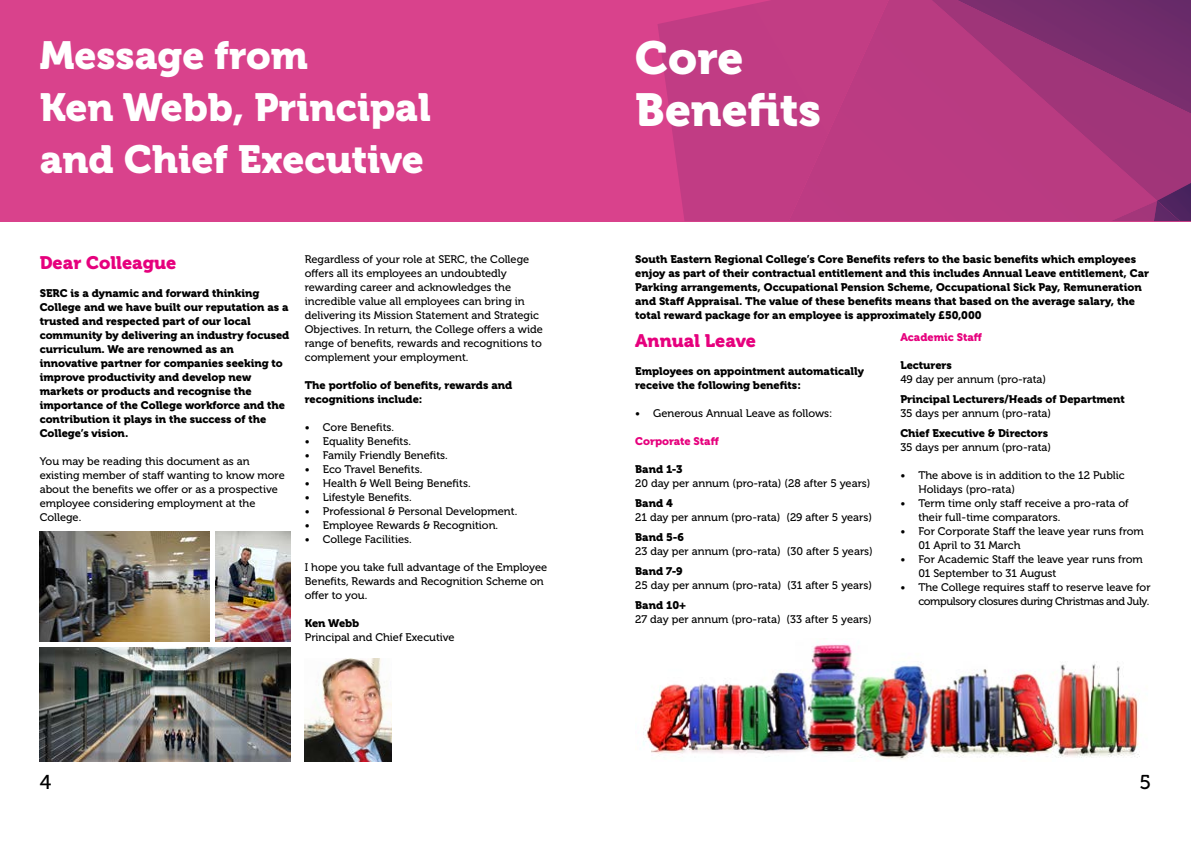
<style>
.page{position:relative;width:1191px;height:842px;background:#fff}
.page>*{position:absolute;margin:0;border:0;box-sizing:border-box;transform-origin:0 0}
.Heading_2{font:46px "Museo 900";color:#fff}
.Heading_2-2{font:39px "Museo 900";color:#fff}
.t1{font:20px "Museo 500";color:#000}
.Heading_3{font:18px "Museo 900";color:#e6007d}
.Main{font:11px/14px "Museo 500";color:#000}
.Paragraph_Style_1{font:11px/14px "Museo 900";color:#000}
.Main-2{font:11px/14px "Museo 900";color:#000}
.Main-3{font:11px/14px "Museo 500";letter-spacing:-.035em;color:#000;text-align:right}
.Paragraph_Style_1-2{font:11px "Museo 900";color:#e6007d}
.s1{font-family:"Museo 900"}
.s2{font-family:"Museo 500"}
</style>
<div class="page">
<svg style="left:0;top:0;width:1191px;height:221px;fill:#d9428c"></svg>
<img style="left:40px;top:531px;width:170px;height:111px">
<img style="left:215px;top:531px;width:76px;height:111px">
<img style="left:40px;top:648px;width:251px;height:113px">
<img style="left:305px;top:658px;width:86px;height:104px">
<img style="left:643px;top:644px;width:497px;height:116px">
<h2 class="Heading_2-2" style="left:40px;top:33px;width:270px">Message from</h2>
<h2 class="Heading_2-2" style="left:40px;top:85px;width:392px">Ken Webb, Principal</h2>
<h2 class="Heading_2-2" style="left:40px;top:137px;width:386px">and Chief Executive</h2>
<h3 class="Heading_3" style="left:40px;top:252px;width:138px">Dear Colleague</h3>
<p class="Paragraph_Style_1" style="left:40px;top:286px;width:251px">SERC is a dynamic and forward thinking College and we have built our reputation as a trusted and respected part of our local community by delivering an industry focused curriculum. We are renowned as an innovative partner for companies seeking to improve productivity and develop new markets or products and recognise the importance of the College workforce and the contribution it plays in the success of the College’s vision.</p>
<p class="Main" style="left:40px;top:454px;width:246px">You may be reading this document as an existing member of staff wanting to know more about the benefits we offer or as a prospective employee considering employment at the College.</p>
<p class="Main" style="left:305px;top:253px;width:239px">Regardless of your role at SERC, the College offers all its employees an undoubtedly rewarding career and acknowledges the incredible value all employees can bring in delivering its Mission Statement and Strategic Objectives. In return, the College offers a wide range of benefits, rewards and recognitions to complement your employment.</p>
<p class="Paragraph_Style_1" style="left:305px;top:379px;width:209px">The portfolio of benefits, rewards and recognitions include:</p>
<p class="Main" style="left:305px;top:421px;width:91px">• Core Benefits.</p>
<p class="Main" style="left:305px;top:435px;width:108px">• Equality Benefits.</p>
<p class="Main" style="left:305px;top:449px;width:144px">• Family Friendly Benefits.</p>
<p class="Main" style="left:305px;top:463px;width:119px">• Eco Travel Benefits.</p>
<p class="Main" style="left:305px;top:477px;width:167px">• Health &amp; Well Being Benefits.</p>
<p class="Main" style="left:305px;top:491px;width:108px">• Lifestyle Benefits.</p>
<p class="Main" style="left:305px;top:505px;width:214px">• Professional &amp; Personal Development.</p>
<p class="Main" style="left:305px;top:519px;width:195px">• Employee Rewards &amp; Recognition.</p>
<p class="Main" style="left:305px;top:533px;width:108px">• College Facilities.</p>
<p class="Main" style="left:305px;top:561px;width:244px">I hope you take full advantage of the Employee<br>Benefits, Rewards and Recognition Scheme on offer to you.</p>
<p class="Paragraph_Style_1" style="left:305px;top:617px;width:56px">Ken Webb</p>
<p class="Main" style="left:305px;top:631px;width:151px">Principal and Chief Executive</p>
<h3 class="t1" style="left:40px;top:771px;width:13px">4</h3>
<h2 class="Heading_2" style="left:635px;top:32px;width:110px">Core</h2>
<h2 class="Heading_2" style="left:635px;top:84px;width:187px">Benefits</h2>
<p class="Paragraph_Style_1" style="left:635px;top:253px;width:515px">South Eastern Regional College’s Core Benefits refers to the basic benefits which employees enjoy as part of their contractual entitlement and this includes Annual Leave entitlement, Car Parking arrangements, Occupational Pension Scheme, Occupational Sick Pay, Remuneration and Staff Appraisal. The value of these benefits means that based on the average salary, the total reward package for an employee is approximately £50,000</p>
<h3 class="Heading_3" style="left:635px;top:330px;width:122px">Annual Leave</h3>
<p class="Paragraph_Style_1" style="left:635px;top:364px;width:230px">Employees on appointment automatically receive the following benefits:</p>
<p class="Main" style="left:635px;top:406px;width:199px">• Generous Annual Leave as follows:</p>
<p class="Paragraph_Style_1-2" style="left:635px;top:435px;width:85px">Corporate Staff</p>
<p class="Main-2" style="left:635px;top:462px;width:49px">Band 1-3</p>
<p class="Main" style="left:635px;top:476px;width:237px">20 day per annum (pro-rata) (28 after 5 years)</p>
<p class="Main-2" style="left:635px;top:496px;width:39px">Band 4</p>
<p class="Main" style="left:635px;top:510px;width:238px">21 day per annum (pro-rata) (29 after 5 years)</p>
<p class="Main-2" style="left:635px;top:530px;width:50px">Band 5-6</p>
<p class="Main" style="left:635px;top:544px;width:239px">23 day per annum (pro-rata) (30 after 5 years)</p>
<p class="Main-2" style="left:635px;top:564px;width:49px">Band 7-9</p>
<p class="Main" style="left:635px;top:578px;width:238px">25 day per annum (pro-rata) (31 after 5 years)</p>
<p class="Main-2" style="left:635px;top:598px;width:52px">Band 10+</p>
<p class="Main" style="left:635px;top:612px;width:238px">27 day per annum (pro-rata) (33 after 5 years)</p>
<p class="Paragraph_Style_1-2" style="left:900px;top:331px;width:83px">Academic Staff</p>
<p class="Main" style="left:900px;top:359px;width:147px"><span class="s1">Lecturers<br></span>49 day per annum (pro-rata)</p>
<p class="Main-2" style="left:900px;top:393px;width:226px">Principal Lecturers/Heads of Department<br><span class="s2">35 days per annum (pro-rata)</span></p>
<p class="Main-2" style="left:900px;top:427px;width:152px">Chief Executive &amp; Directors<br><span class="s2">35 days per annum (pro-rata)</span></p>
<p class="Main" style="left:918px;top:469px;width:208px;text-indent:-18px">• The above is in addition to the 12 Public<br>Holidays (pro-rata)</p>
<p class="Main" style="left:918px;top:497px;width:212px;text-indent:-18px">• Term time only staff receive a pro-rata of their full-time comparators.</p>
<p class="Main" style="left:918px;top:525px;width:227px;text-indent:-18px">• For Corporate Staff the leave year runs from<br>01 April to 31 March</p>
<p class="Main" style="left:918px;top:553px;width:226px;text-indent:-18px">• For Academic Staff the leave year runs from<br>01 September to 31 August</p>
<p class="Main-3" style="left:900px;top:581px;width:252px">• The College requires staff to reserve leave for compulsory closures during Christmas and July.</p>
<h3 class="t1" style="left:1139px;top:771px;width:13px">5</h3>
</div>
